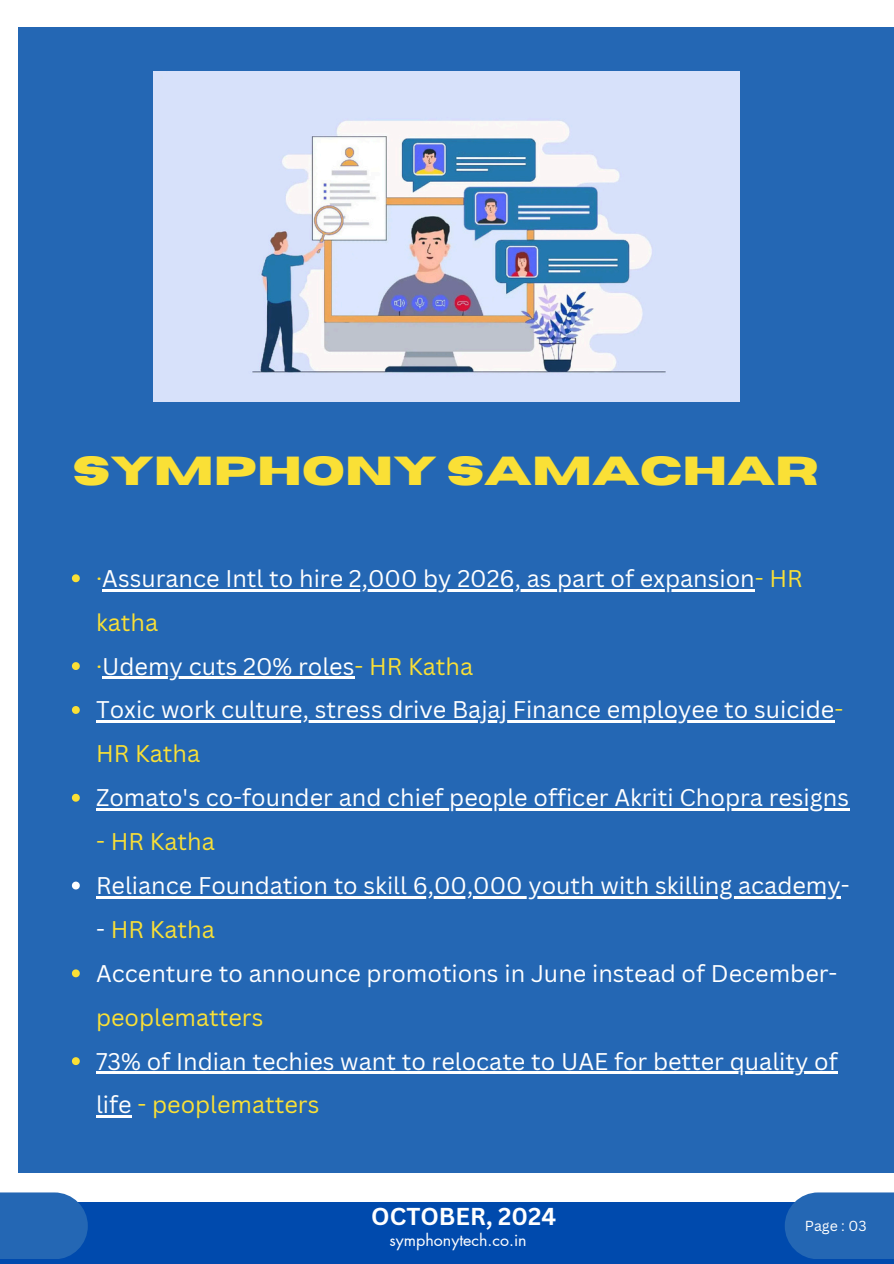
<style>
.page{position:relative;width:894px;height:1264px;background:#fff}
.page>*{position:absolute;margin:0;border:0;box-sizing:border-box;transform-origin:0 0}
.t1{font:700 40.35px "Horizon";color:#fae036}
.t2{font:700 23.85px "Canva Sans";color:#fff}
.t3{font:23.4px/43.8px "Canva Sans";color:#fff}
.t4{font:23.4px "Canva Sans";color:#fae036}
.t5{font:16.05px "Futura LT Pro";color:#fff}
.t6{font:14.1px "Canva Sans";color:#fff}
.s1{color:#fae036}
.s2{color:#fff}
</style>
<div class="page">
<div style="left:18px;top:27px;width:875px;height:1145px;background:#2467b4"></div>
<div style="left:0;top:1201px;width:893px;height:62px;background:#004aad"></div>
<div style="left:0;top:1192px;width:88px;height:67px;background:#2467b4"></div>
<svg style="left:784px;top:1192px;width:109px;height:67px;background:#296ab5"></svg>
<img style="left:154px;top:72px;width:585px;height:329px">
<svg style="left:72px;top:574px;width:8px;height:8px"></svg>
<hr style="left:102px;top:589px;width:652px;height:2px;background:#fff">
<svg style="left:72px;top:662px;width:8px;height:8px"></svg>
<hr style="left:102px;top:676px;width:252px;height:3px;background:#fff">
<svg style="left:72px;top:706px;width:8px;height:8px"></svg>
<hr style="left:96px;top:720px;width:738px;height:3px;background:#fff">
<svg style="left:72px;top:793px;width:8px;height:8px"></svg>
<hr style="left:96px;top:808px;width:752px;height:2px;background:#fff">
<svg style="left:72px;top:881px;width:8px;height:8px"></svg>
<hr style="left:96px;top:896px;width:744px;height:2px;background:#fff">
<svg style="left:72px;top:969px;width:8px;height:8px"></svg>
<svg style="left:72px;top:1057px;width:8px;height:8px"></svg>
<hr style="left:96px;top:1071px;width:741px;height:3px;background:#fff">
<hr style="left:96px;top:1115px;width:36px;height:2px;background:#fff">
<p class="t1" style="left:73px;top:451px;width:747px">SYMPHONY SAMACHAR</p>
<h1 class="t3" style="left:96px;top:555px;width:707px"><span class="s1">·</span>Assurance Intl to hire 2,000 by 2026, as part of expansion<span class="s1">- HR</span></h1>
<p class="t3" style="left:96px;top:599px;width:378px"><span class="s1">katha<br>·</span>Udemy cuts 20% roles<span class="s1">- HR Katha</span></p>
<p class="t3" style="left:96px;top:687px;width:748px">Toxic work culture, stress drive Bajaj Finance employee to suicide<span class="s1">-</span></p>
<p class="t3" style="left:96px;top:731px;width:754px"><span class="s1">HR Katha<br></span>Zomato's co-founder and chief people officer Akriti Chopra resigns</p>
<p class="t3" style="left:96px;top:819px;width:755px"><span class="s1">- HR Katha<br></span>Reliance Foundation to skill 6,00,000 youth with skilling academy-</p>
<p class="t3" style="left:96px;top:906px;width:742px">- <span class="s1">HR Katha<br></span>Accenture to announce promotions in June instead of December-</p>
<p class="t3" style="left:96px;top:994px;width:743px"><span class="s1">peoplematters<br></span>73% of Indian techies want to relocate to UAE for better quality of</p>
<p class="t4" style="left:96px;top:1088px;width:225px"><span class="s2">life</span> - peoplematters</p>
<h2 class="t2" style="left:371px;top:1199px;width:186px">OCTOBER, 2024</h2>
<p class="t5" style="left:389px;top:1232px;width:139px">symphonytech.co.in</p>
<h4 class="t6" style="left:804px;top:1215px;width:63px">Page : 03</h4>
</div>
